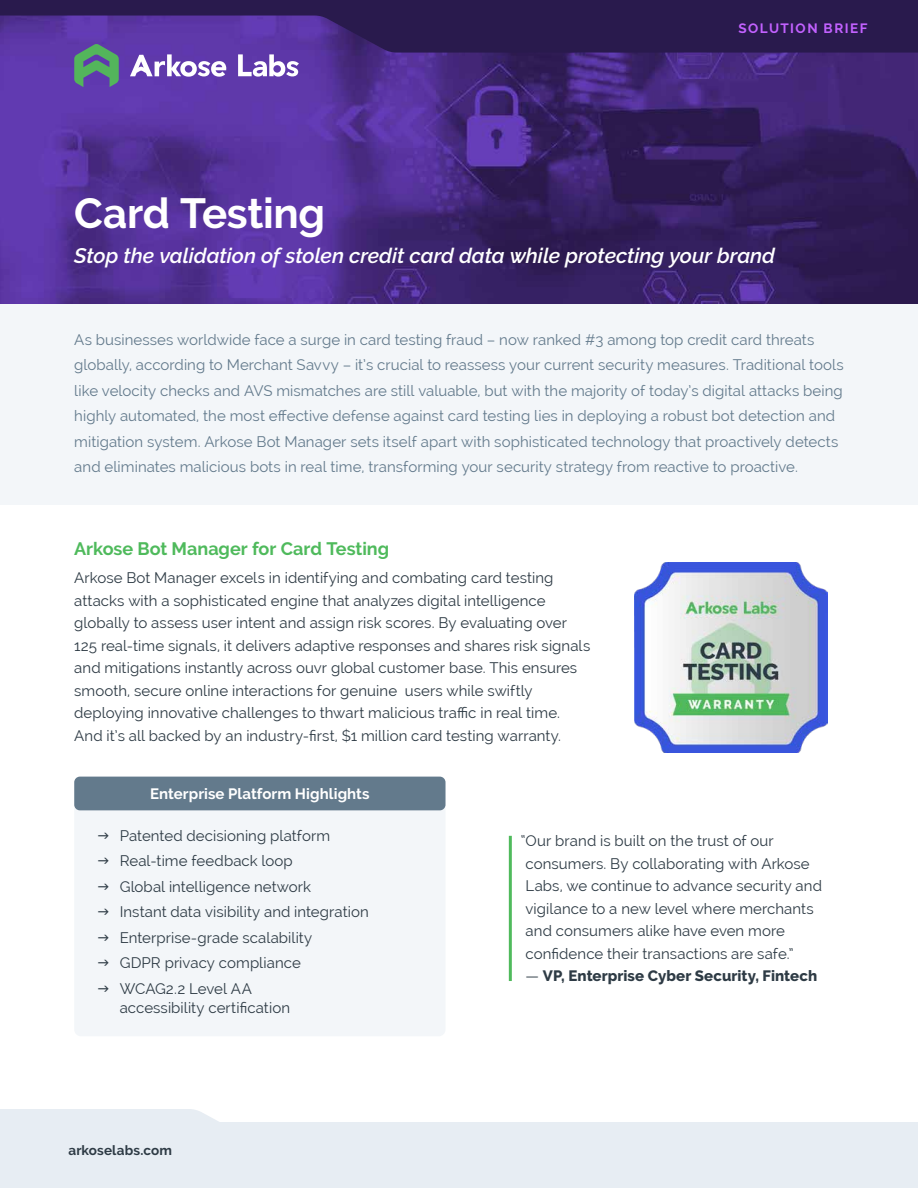
<style>
.page{position:relative;width:918px;height:1188px;background:#fff}
.page>*{position:absolute;margin:0;border:0;box-sizing:border-box;transform-origin:0 0}
.t1{font:700 42px "Raleway";letter-spacing:-.01em;color:#fff}
.t2{font:italic 600 21px "Raleway";letter-spacing:-.005em;color:#fff}
.t3{font:700 18px "Raleway";letter-spacing:-.005em;color:#4fba5c}
.t4{font:15px/22.5px "Raleway";letter-spacing:.005em;color:#2e3b45}
.t5{font:15px/25.5px "Raleway";letter-spacing:.005em;color:#637a8c}
.t6{font:800 15px "Raleway";letter-spacing:.005em;color:#2e3b45}
.t7{font:700 15px "Raleway";letter-spacing:.005em;color:#fff}
.t8{font:700 13.5px "Raleway";letter-spacing:.01em;color:#2e3b45}
.t9{font:700 13.5px "Raleway";letter-spacing:.115em;color:#c261ff}
.s1{font-weight:400}
</style>
<div class="page">
<div style="left:0;top:1109px;width:219px;height:13px;background:#e7edf3"></div>
<div style="left:0;top:1122px;width:918px;height:66px;background:#e7edf3"></div>
<img style="left:635px;top:562px;width:192px;height:191px">
<div style="left:0;top:302px;width:918px;height:203px;background:#f3f6f9"></div>
<img style="left:0;top:53px;width:918px;height:251px">
<svg style="left:0;top:0;width:918px;height:53px;background:#362164"></svg>
<svg style="left:74px;top:44px;width:45px;height:42px;background:#57817c"></svg>
<svg style="left:130px;top:54px;width:96px;height:23px"></svg>
<svg style="left:238px;top:54px;width:61px;height:23px"></svg>
<hr style="left:509px;top:836px;width:3px;height:145px;background:#4fba5c">
<div style="left:74px;top:777px;width:372px;height:259px;background:#f3f6f9;border-radius:7px"></div>
<div style="left:74px;top:777px;width:372px;height:33px;background:#637a8c;border-radius:6px"></div>
<p class="t9" style="left:739px;top:21px;width:131px">SOLUTION BRIEF</p>
<h1 class="t1" style="left:74px;top:189px;width:253px">Card Testing</h1>
<h2 class="t2" style="left:74px;top:243px;width:702px">Stop the validation of stolen credit card data while protecting your brand</h2>
<p class="t5" style="left:74px;top:327px;width:771px">As businesses worldwide face a surge in card testing fraud – now ranked #3 among top credit card threats globally, according to Merchant Savvy – it’s crucial to reassess your current security measures. Traditional tools like velocity checks and AVS mismatches are still valuable, but with the majority of today’s digital attacks being highly automated, the most effective defense against card testing lies in deploying a robust bot detection and mitigation system. Arkose Bot Manager sets itself apart with sophisticated technology that proactively detects and eliminates malicious bots in real time, transforming your security strategy from reactive to proactive.</p>
<p class="t3" style="left:74px;top:538px;width:316px">Arkose Bot Manager for Card Testing</p>
<p class="t4" style="left:74px;top:567px;width:518px">Arkose Bot Manager excels in identifying and combating card testing attacks with a sophisticated engine that analyzes digital intelligence globally to assess user intent and assign risk scores. By evaluating over 125 real-time signals, it delivers adaptive responses and shares risk signals and mitigations instantly across ouvr global customer base. This ensures smooth, secure online interactions for genuine users while swiftly deploying innovative challenges to thwart malicious traffic in real time.<br>And it’s all backed by an industry-first, $1 million card testing warranty.</p>
<p class="t7" style="left:150px;top:785px;width:221px">Enterprise Platform Highlights</p>
<p class="t4" style="left:120px;top:823px;width:251px;line-height:25.5px">Patented decisioning platform<br>Real-time feedback loop<br>Global intelligence network<br>Instant data visibility and integration<br>Enterprise-grade scalability<br>GDPR privacy compliance<br>WCAG2.2 Level AA</p>
<p class="t4" style="left:120px;top:997px;width:172px">accessibility certification</p>
<p class="t8" style="left:68px;top:1142px;width:105px">arkoselabs.com</p>
<p class="t4" style="left:526px;top:829px;width:298px;text-indent:-5px">“Our brand is built on the trust of our consumers. By collaborating with Arkose Labs, we continue to advance security and vigilance to a new level where merchants and consumers alike have even more confidence their transactions are safe.”</p>
<p class="t6" style="left:526px;top:967px;width:293px"><span class="s1">—</span> VP, Enterprise Cyber Security, Fintech</p>
</div>
